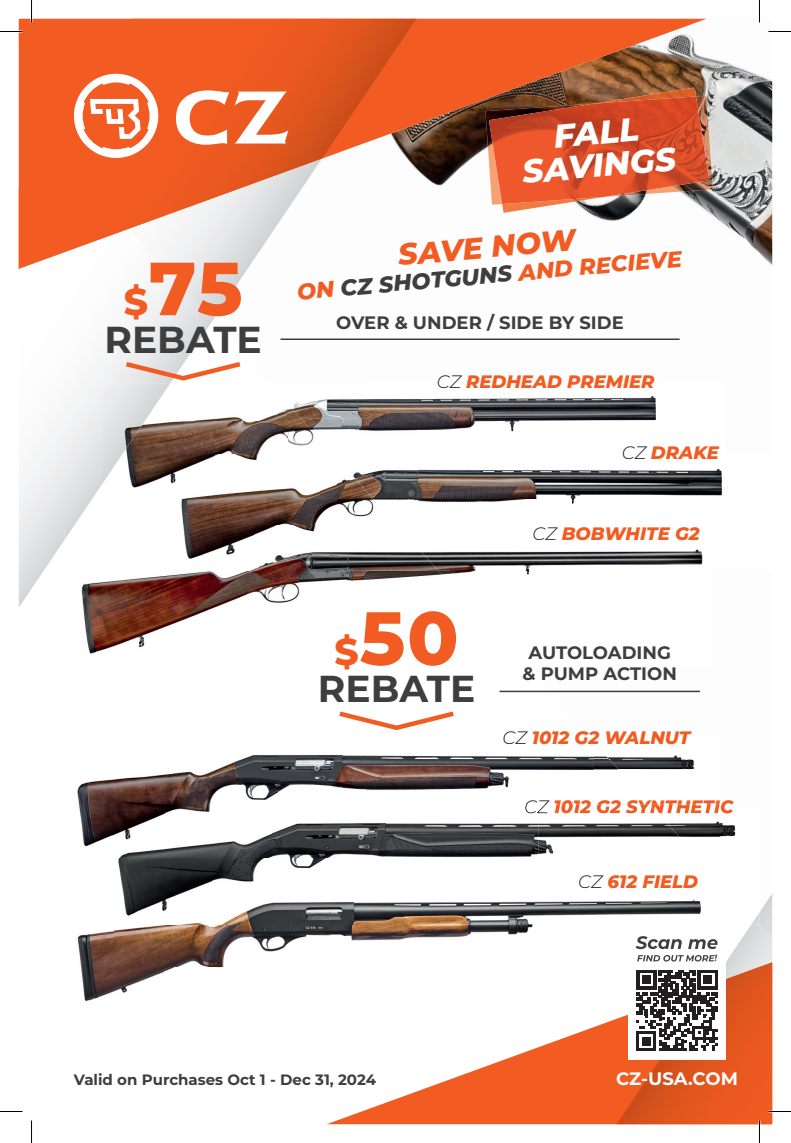
<style>
.page{position:relative;width:791px;height:1143px;background:#fff}
.page>*{position:absolute;margin:0;border:0;box-sizing:border-box;transform-origin:0 0}
.t1{font:800 75px "Montserrat";color:#f25b21}
.t2{font:700 37.5px "Montserrat";color:#3e3e3f}
.t3{font:italic 800 32.7px/32.7px "Montserrat";color:#fff;text-align:center}
.t4{font:italic 800 30px "Montserrat";color:#f25b21}
.t5{font:italic 800 22.5px "Montserrat";color:#f25b21}
.t6{font:italic 800 18px "Montserrat";color:#f25b21}
.t7{font:700 18px/21.6px "Montserrat";color:#3e3e3f;text-align:center}
.t8{font:700 18px "Montserrat";color:#fff}
.t9{font:700 15px "Montserrat";color:#3e3e3f}
.s1{font-size:37.5px}
.s2{color:#3e3e3f}
.s3{font-weight:300;color:#231f20}
</style>
<div class="page">
<svg style="left:327px;top:1019px;width:289px;height:105px"></svg>
<img style="left:706px;top:22px;width:65px;height:88px">
<img style="left:712px;top:110px;width:59px;height:73px">
<img style="left:588px;top:183px;width:183px;height:156px">
<img style="left:629px;top:254px;width:142px;height:86px">
<img style="left:708px;top:326px;width:63px;height:14px">
<img style="left:635px;top:690px;width:65px;height:3px">
<img style="left:280px;top:338px;width:58px;height:1px">
<img style="left:760px;top:896px;width:11px;height:16px">
<img style="left:652px;top:804px;width:80px;height:1px">
<svg style="left:416px;top:19px;width:290px;height:250px"></svg>
<svg style="left:19px;top:321px;width:193px;height:286px"></svg>
<img style="left:131px;top:269px;width:116px;height:52px">
<svg style="left:19px;top:19px;width:397px;height:250px"></svg>
<svg style="left:176px;top:90px;width:112px;height:55px"></svg>
<svg style="left:74px;top:74px;width:84px;height:84px"></svg>
<img style="left:162px;top:498px;width:210px;height:28px">
<img style="left:372px;top:498px;width:203px;height:14px">
<img style="left:170px;top:383px;width:117px;height:38px">
<img style="left:287px;top:419px;width:13px;height:27px">
<img style="left:137px;top:421px;width:58px;height:39px">
<img style="left:195px;top:421px;width:92px;height:33px">
<img style="left:103px;top:460px;width:59px;height:38px">
<img style="left:268px;top:383px;width:388px;height:36px">
<img style="left:300px;top:419px;width:356px;height:27px">
<img style="left:103px;top:383px;width:67px;height:50px">
<img style="left:103px;top:433px;width:34px;height:50px">
<img style="left:162px;top:454px;width:170px;height:44px">
<img style="left:332px;top:469px;width:391px;height:29px">
<img style="left:64px;top:526px;width:374px;height:128px">
<img style="left:438px;top:571px;width:92px;height:4px">
<img style="left:64px;top:526px;width:10px;height:14px">
<img style="left:162px;top:526px;width:235px;height:45px">
<img style="left:397px;top:526px;width:306px;height:45px">
<img style="left:129px;top:755px;width:464px;height:23px">
<img style="left:593px;top:769px;width:24px;height:1px">
<img style="left:77px;top:778px;width:96px;height:40px">
<img style="left:173px;top:778px;width:336px;height:27px">
<img style="left:81px;top:818px;width:31px;height:29px">
<img style="left:589px;top:755px;width:105px;height:14px">
<img style="left:617px;top:769px;width:75px;height:1px">
<img style="left:556px;top:804px;width:93px;height:1px">
<img style="left:118px;top:858px;width:208px;height:14px">
<img style="left:719px;top:813px;width:17px;height:24px">
<img style="left:112px;top:805px;width:479px;height:53px">
<img style="left:591px;top:813px;width:66px;height:24px">
<img style="left:657px;top:813px;width:62px;height:24px">
<img style="left:525px;top:805px;width:24px;height:8px">
<img style="left:719px;top:805px;width:14px;height:8px">
<img style="left:554px;top:805px;width:95px;height:8px">
<img style="left:650px;top:805px;width:69px;height:8px">
<svg style="left:121px;top:359px;width:120px;height:24px"></svg>
<hr style="left:280px;top:339px;width:399px;height:1px;background:#3e3e3f">
<svg style="left:339px;top:711px;width:115px;height:20px"></svg>
<hr style="left:499px;top:691px;width:200px;height:1px;background:#3e3e3f">
<img style="left:502px;top:88px;width:193px;height:125px">
<img style="left:485px;top:96px;width:227px;height:109px">
<img style="left:488px;top:96px;width:221px;height:108px">
<img style="left:77px;top:930px;width:38px;height:38px">
<img style="left:115px;top:924px;width:418px;height:44px">
<img style="left:81px;top:968px;width:92px;height:33px">
<img style="left:120px;top:872px;width:582px;height:52px">
<svg style="left:0;top:31px;width:22px;height:1px"></svg>
<svg style="left:768px;top:31px;width:22px;height:1px"></svg>
<svg style="left:0;top:1111px;width:22px;height:1px"></svg>
<svg style="left:31px;top:0;width:1px;height:22px"></svg>
<svg style="left:31px;top:1120px;width:1px;height:23px"></svg>
<svg style="left:616px;top:912px;width:174px;height:231px"></svg>
<h1 class="t1" style="left:124px;top:234px;width:120px"><span class="s1">$</span>75</h1>
<h2 class="t2" style="left:104px;top:312px;width:159px">REBATE</h2>
<h3 class="t3" style="left:518px;top:121px;width:155px;rotate:-5deg">FALL<br>SAVINGS</h3>
<h3 class="t4" style="left:396px;top:233px;width:179px;rotate:-5deg">SAVE NOW</h3>
<p class="t5" style="left:295px;top:276px;width:387px;rotate:-5deg">ON <span class="s2">CZ SHOTGUNS</span> AND RECIEVE</p>
<p class="t7" style="left:336px;top:311px;width:289px">OVER &amp; UNDER / SIDE BY SIDE</p>
<p class="t6" style="left:436px;top:368px;width:219px"><span class="s3">CZ</span> REDHEAD PREMIER</p>
<p class="t6" style="left:621px;top:440px;width:99px"><span class="s3">CZ</span> DRAKE</p>
<h1 class="t1" style="left:334px;top:583px;width:125px"><span class="s1">$</span>50</h1>
<h2 class="t2" style="left:318px;top:662px;width:159px">REBATE</h2>
<p class="t6" style="left:532px;top:521px;width:169px"><span class="s3">CZ</span> BOBWHITE G2</p>
<p class="t7" style="left:522px;top:641px;width:156px">AUTOLOADING &amp; PUMP ACTION</p>
<p class="t6" style="left:502px;top:725px;width:189px"><span class="s3">CZ</span> 1012 G2 WALNUT</p>
<p class="t6" style="left:524px;top:794px;width:210px"><span class="s3">CZ</span> 1012 G2 SYNTHETIC</p>
<p class="t6" style="left:578px;top:868px;width:121px"><span class="s3">CZ</span> 612 FIELD</p>
<p class="t9" style="left:74px;top:1069px;width:303px">Valid on Purchases Oct 1 - Dec 31, 2024</p>
<p class="t8" style="left:615px;top:1066px;width:123px">CZ-USA.COM</p>
</div>
